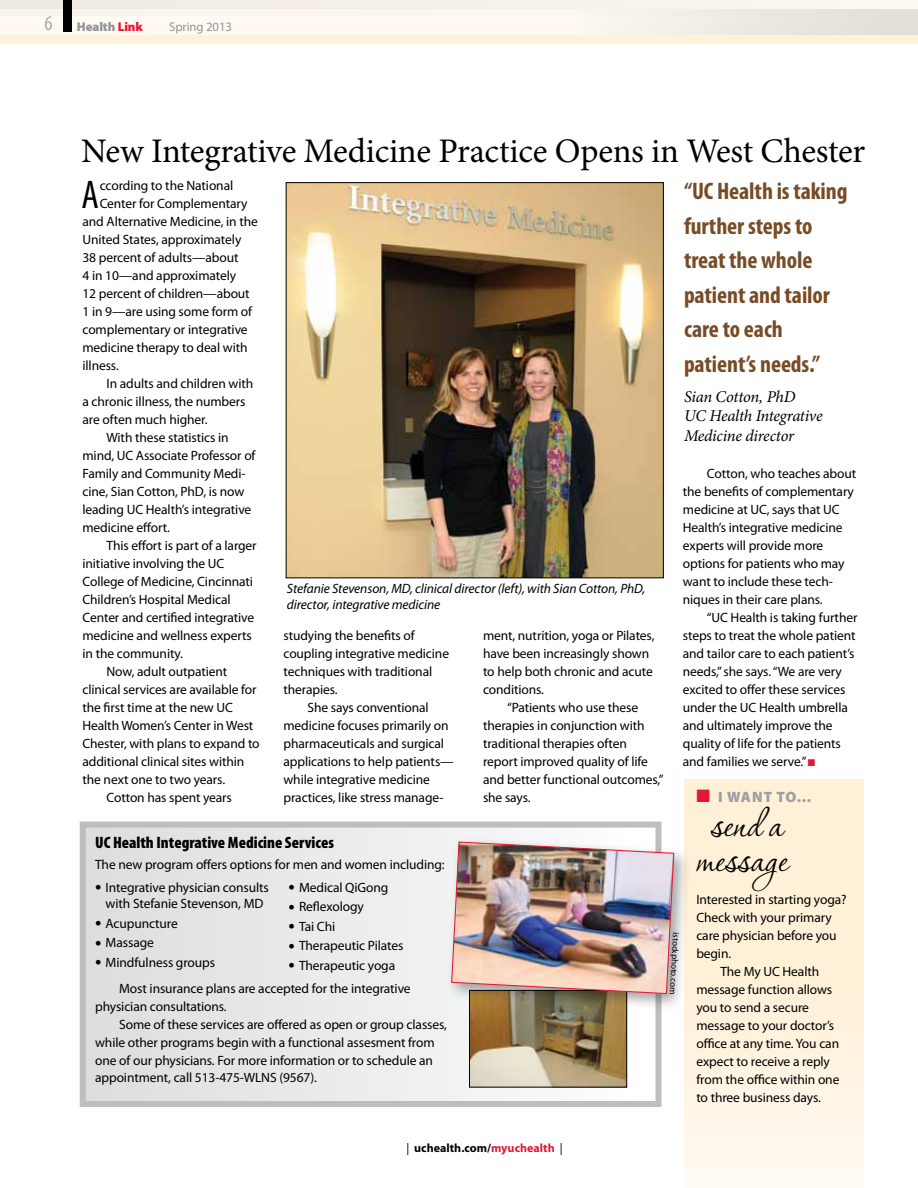
<style>
.page{position:relative;width:918px;height:1188px;background:#fff}
.page>*{position:absolute;margin:0;border:0;box-sizing:border-box;transform-origin:0 0}
.t1{font:49.5px "P22 Corinthia";color:#000}
.t2{font:condensed 40.2px "Myriad Pro";color:#000}
.t3{font:34.5px "Minion Pro";letter-spacing:-.01em;color:#000}
.t4{font:700 condensed 24px/34.5px "Myriad Pro";letter-spacing:-.005em;color:#774c26}
.t5{font:italic 16.5px/19.5px "Minion Pro";letter-spacing:-.02em;color:#000}
.t6{font:900 condensed 16.5px "Myriad Pro";color:#000}
.t7{font:900 15px "Myriad Pro";letter-spacing:.055em;color:#9d9fa2}
.t8{font:13.5px/18px "Myriad Pro";letter-spacing:-.01em;color:#000}
.t9{font:italic 13.5px/16.5px "Myriad Pro";letter-spacing:-.01em;color:#000}
.t10{font:900 12.75px "Myriad Pro";color:#939598}
.t11{font:12.75px "Myriad Pro";letter-spacing:-.01em;color:#939598}
.t12{font:700 12px "Myriad Pro";letter-spacing:.005em;color:#000}
.t13{font:9px "Myriad Pro";color:#000}
.s1{font-weight:400;font-stretch:condensed;font-size:21px;color:#a7a9ac}
.s2{color:#e31837}
.s3{font-weight:900;font-size:22.5px}
.s4{font-weight:400}
</style>
<div class="page">
<div style="left:684px;top:780px;width:180px;height:408px;background:linear-gradient(to bottom,#ffedd1,#fff8ec)"></div>
<div style="left:83px;top:825px;width:575px;height:279px;background:#e8e8e9"></div>
<div style="left:80px;top:822px;width:582px;height:285px;border:6px solid #bcbec0"></div>
<div style="left:0;top:0;width:918px;height:44px;background:#fff1da"></div>
<div style="left:0;top:0;width:918px;height:15px;background:#f7f0e7"></div>
<div style="left:0;top:9px;width:918px;height:26px;background:linear-gradient(to right,#fffbf4,#ede9e2)"></div>
<div style="left:63px;top:0;width:9px;height:31px;background:#000"></div>
<img style="left:288px;top:184px;width:374px;height:392px">
<div style="left:286px;top:182px;width:378px;height:396px;border:1px solid #000"></div>
<img style="left:471px;top:1012px;width:154px;height:74px">
<div style="left:469px;top:990px;width:158px;height:98px;border:1px solid #000"></div>
<div style="left:446px;top:836px;width:245px;height:176px;background:#000;opacity:.35"></div>
<img style="left:451px;top:841px;width:224px;height:154px">
<p class="t10" style="left:45px;top:19px;width:100px"><span class="s1">6</span> HEALTH <span class="s2">LINK</span></p>
<p class="t11" style="left:169px;top:20px;width:64px">Spring 2013</p>
<h3 class="t3" style="left:81px;top:128px;width:786px">New Integrative Medicine Practice Opens in West Chester</h3>
<h2 class="t2" style="left:82px;top:173px;width:19px">A</h2>
<p class="t8" style="left:100px;top:177px;width:135px">ccording to the National</p>
<h3 class="t4" style="left:684px;top:174px;width:165px">“UC Health is taking further steps to treat the whole patient and tailor care to each patient’s needs.”</h3>
<p class="t5" style="left:684px;top:387px;width:140px">Sian Cotton, PhD<br>UC Health Integrative<br>Medicine director</p>
<p class="t8" style="left:100px;top:195px;width:149px">Center for Complementary</p>
<p class="t8" style="left:82px;top:213px;width:177px">and Alternative Medicine, in the</p>
<p class="t8" style="left:82px;top:231px;width:160px">United States, approximately</p>
<p class="t8" style="left:82px;top:249px;width:158px">38 percent of adults—about</p>
<p class="t8" style="left:82px;top:267px;width:155px">4 in 10—and approximately</p>
<p class="t8" style="left:82px;top:285px;width:169px">12 percent of children—about</p>
<p class="t8" style="left:82px;top:303px;width:171px">1 in 9—are using some form of</p>
<p class="t8" style="left:82px;top:321px;width:167px">complementary or integrative</p>
<p class="t8" style="left:82px;top:339px;width:167px">medicine therapy to deal with</p>
<p class="t8" style="left:82px;top:357px;width:38px">illness.</p>
<p class="t8" style="left:106px;top:375px;width:148px">In adults and children with</p>
<p class="t8" style="left:82px;top:393px;width:164px">a chronic illness, the numbers</p>
<p class="t8" style="left:82px;top:411px;width:127px">are often much higher.</p>
<p class="t8" style="left:106px;top:429px;width:124px">With these statistics in</p>
<p class="t8" style="left:82px;top:447px;width:175px">mind, UC Associate Professor of</p>
<p class="t8" style="left:82px;top:465px;width:165px">Family and Community Medi-</p>
<p class="t8" style="left:82px;top:483px;width:163px">cine, Sian Cotton, PhD, is now</p>
<p class="t8" style="left:82px;top:501px;width:170px">leading UC Health’s integrative</p>
<p class="t8" style="left:82px;top:519px;width:89px">medicine effort.</p>
<p class="t8" style="left:106px;top:537px;width:152px">This effort is part of a larger</p>
<p class="t8" style="left:82px;top:555px;width:143px">initiative involving the UC</p>
<p class="t8" style="left:82px;top:573px;width:172px">College of Medicine, Cincinnati</p>
<p class="t8" style="left:82px;top:591px;width:150px">Children’s Hospital Medical</p>
<p class="t8" style="left:82px;top:609px;width:173px">Center and certified integrative</p>
<p class="t8" style="left:82px;top:627px;width:171px">medicine and wellness experts</p>
<p class="t8" style="left:82px;top:645px;width:102px">in the community.</p>
<p class="t8" style="left:106px;top:663px;width:122px">Now, adult outpatient</p>
<p class="t8" style="left:82px;top:681px;width:176px">clinical services are available for</p>
<p class="t8" style="left:82px;top:699px;width:152px">the first time at the new UC</p>
<p class="t8" style="left:82px;top:717px;width:172px">Health Women’s Center in West</p>
<p class="t8" style="left:82px;top:735px;width:179px">Chester, with plans to expand to</p>
<p class="t8" style="left:82px;top:753px;width:163px">additional clinical sites within</p>
<p class="t8" style="left:82px;top:771px;width:144px">the next one to two years.</p>
<p class="t8" style="left:106px;top:789px;width:127px">Cotton has spent years</p>
<p class="t7" style="left:696px;top:788px;width:116px"><span class="s2">■</span> I WANT TO...</p>
<h1 class="t1" style="left:711px;top:799px;width:74px">send a</h1>
<h1 class="t1" style="left:696px;top:834px;width:93px">message</h1>
<p class="t8" style="left:696px;top:891px;width:152px">Interested in starting yoga?</p>
<p class="t8" style="left:696px;top:909px;width:137px">Check with your primary</p>
<p class="t8" style="left:696px;top:927px;width:142px">care physician before you</p>
<p class="t8" style="left:696px;top:945px;width:36px">begin.</p>
<p class="t8" style="left:720px;top:963px;width:100px">The My UC Health</p>
<p class="t8" style="left:696px;top:981px;width:137px">message function allows</p>
<p class="t8" style="left:696px;top:999px;width:114px">you to send a secure</p>
<p class="t8" style="left:696px;top:1017px;width:139px">message to your doctor’s</p>
<p class="t8" style="left:696px;top:1035px;width:144px">office at any time. You can</p>
<p class="t8" style="left:696px;top:1053px;width:135px">expect to receive a reply</p>
<p class="t8" style="left:696px;top:1071px;width:145px">from the office within one</p>
<p class="t8" style="left:696px;top:1089px;width:126px">to three business days.</p>
<p class="t8" style="left:683px;top:465px;width:175px;text-indent:24px">Cotton, who teaches about the benefits of complementary medicine at UC, says that UC<br>Health’s integrative medicine experts will provide more options for patients who may want to include these tech&shy;niques in their care plans.</p>
<p class="t8" style="left:683px;top:609px;width:176px;text-indent:24px">“UC Health is taking further steps to treat the whole patient and tailor care to each patient’s needs,” she says. “We are very excited to offer these services under the UC Health umbrella and ultimately improve the quality of life for the patients and families we serve.” <span class="s2">■</span></p>
<p class="t9" style="left:287px;top:580px;width:360px">Stefanie Stevenson, MD, clinical director (left), with Sian Cotton, PhD, director, integrative medicine</p>
<p class="t8" style="left:284px;top:627px;width:133px">studying the benefits of</p>
<p class="t8" style="left:284px;top:645px;width:167px">coupling integrative medicine</p>
<p class="t8" style="left:284px;top:663px;width:150px">techniques with traditional</p>
<p class="t8" style="left:284px;top:681px;width:56px">therapies.</p>
<p class="t8" style="left:308px;top:699px;width:123px">She says conventional</p>
<p class="t8" style="left:284px;top:717px;width:167px">medicine focuses primarily on</p>
<p class="t8" style="left:284px;top:735px;width:162px">pharmaceuticals and surgical</p>
<p class="t8" style="left:284px;top:753px;width:172px">applications to help patients—</p>
<p class="t8" style="left:284px;top:771px;width:148px">while integrative medicine</p>
<p class="t8" style="left:284px;top:789px;width:162px">practices, like stress manage-</p>
<p class="t8" style="left:483px;top:627px;width:173px">ment, nutrition, yoga or Pilates, have been increasingly shown to help both chronic and acute conditions.</p>
<p class="t8" style="left:483px;top:699px;width:182px;text-indent:24px">“Patients who use these therapies in conjunction with traditional therapies often report improved quality of life and better functional outcomes,” she says.</p>
<p class="t6" style="left:95px;top:833px;width:240px">UC Health Integrative Medicine Services</p>
<p class="t8" style="left:95px;top:853px;width:351px;line-height:23.4px">The new program offers options for men and women including: <span class="s3">·</span> Integrative physician consults</p>
<p class="t8" style="left:95px;top:894px;width:170px;line-height:19.5px;text-indent:10px">with Stefanie Stevenson, MD <span class="s3">·</span> Acupuncture<br><span class="s3">·</span> Massage<br><span class="s3">·</span> Mindfulness groups</p>
<p class="t8" style="left:289px;top:878px;width:116px;line-height:19.5px"><span class="s3">·</span> Medical QiGong<br><span class="s3">·</span> Reflexology<br><span class="s3">·</span> Tai Chi<br><span class="s3">·</span> Therapeutic Pilates <span class="s3">·</span> Therapeutic yoga</p>
<p class="t8" style="left:95px;top:979px;width:317px;text-indent:24px">Most insurance plans are accepted for the integrative physician consultations.</p>
<p class="t8" style="left:95px;top:1015px;width:353px;text-indent:24px">Some of these services are offered as open or group classes, while other programs begin with a functional assesment from one of our physicians. For more information or to schedule an appointment, call 513-475-WLNS (9567).</p>
<p class="t13" style="left:681px;top:933px;width:63px;rotate:93deg">istockphoto.com</p>
<p class="t12" style="left:406px;top:1142px;width:158px"><span class="s4">|</span> uchealth.com/<span class="s2">myuchealth</span> <span class="s4">|</span></p>
</div>
